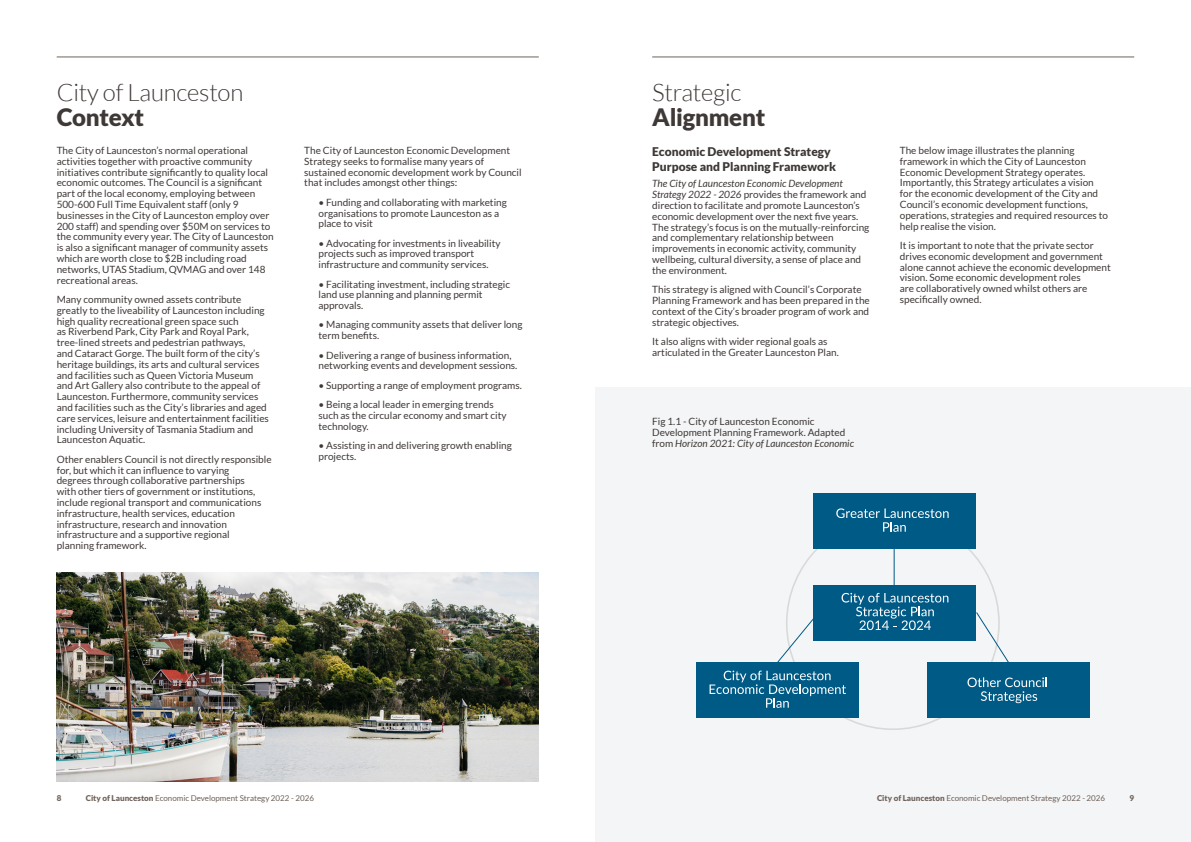
<style>
.page{position:relative;width:1191px;height:842px;background:#fff}
.page>*{position:absolute;margin:0;border:0;box-sizing:border-box;transform-origin:0 0}
.TITLE_1__TOC{font:300 24px "Lato";letter-spacing:-.01em;color:#3e3836}
.TITLE_1__TOC-2{font:900 24px "Lato";letter-spacing:-.01em;color:#3e3836}
.HEAD_2{font:900 12px/15px "Lato";color:#3e3836}
.BODY{font:10px/10.8px "Lato";color:#3e3836}
.t1{font:8px "Lato";color:#6f625a}
.t2{font:900 8px "Lato";color:#6f625a}
.s1{font-style:italic}
.s2{font-weight:900}
</style>
<div class="page">
<div style="left:595px;top:388px;width:596px;height:454px;background:#f4f5f6"></div>
<svg style="left:786px;top:516px;width:213px;height:214px"></svg>
<hr style="left:893px;top:549px;width:1px;height:41px;background:#005a86">
<svg style="left:975px;top:611px;width:34px;height:52px"></svg>
<svg style="left:776px;top:612px;width:43px;height:51px"></svg>
<div style="left:696px;top:663px;width:162px;height:55px;background:#005a86"></div>
<div style="left:814px;top:585px;width:162px;height:55px;background:#005a86"></div>
<svg style="left:841px;top:593px;width:107px;height:37px"></svg>
<svg style="left:709px;top:670px;width:137px;height:38px"></svg>
<div style="left:927px;top:663px;width:163px;height:55px;background:#005a86"></div>
<svg style="left:967px;top:677px;width:79px;height:26px"></svg>
<div style="left:813px;top:494px;width:162px;height:55px;background:#005a86"></div>
<svg style="left:836px;top:508px;width:112px;height:24px"></svg>
<hr style="left:57px;top:57px;width:482px;height:1px;background:#6f625a">
<hr style="left:652px;top:57px;width:482px;height:1px;background:#6f625a">
<img style="left:57px;top:572px;width:482px;height:209px">
<p class="TITLE_1__TOC" style="left:57px;top:80px;width:188px">City of Launceston</p>
<p class="TITLE_1__TOC-2" style="left:57px;top:103px;width:89px">Context</p>
<p class="BODY" style="left:57px;top:145px;width:218px">The City of Launceston’s normal operational activities together with proactive community initiatives contribute significantly to quality local economic outcomes. The Council is a significant part of the local economy, employing between 500-600 Full Time Equivalent staff (only 9 businesses in the City of Launceston employ over 200 staff) and spending over $50M on services to the community every year. The City of Launceston is also a significant manager of community assets which are worth close to $2B including road networks, UTAS Stadium, QVMAG and over 148 recreational areas.</p>
<p class="BODY" style="left:57px;top:294px;width:214px">Many community owned assets contribute greatly to the liveability of Launceston including high quality recreational green space such<br>as Riverbend Park, City Park and Royal Park, tree-lined streets and pedestrian pathways,<br>and Cataract Gorge. The built form of the city’s heritage buildings, its arts and cultural services and facilities such as Queen Victoria Museum and Art Gallery also contribute to the appeal of Launceston. Furthermore, community services and facilities such as the City’s libraries and aged care services, leisure and entertainment facilities including University of Tasmania Stadium and Launceston Aquatic.</p>
<p class="BODY" style="left:57px;top:454px;width:216px">Other enablers Council is not directly responsible for, but which it can influence to varying<br>degrees through collaborative partnerships<br>with other tiers of government or institutions, include regional transport and communications infrastructure, health services, education infrastructure, research and innovation infrastructure and a supportive regional<br>planning framework.</p>
<p class="BODY" style="left:304px;top:145px;width:219px">The City of Launceston Economic Development Strategy seeks to formalise many years of sustained economic development work by Council that includes amongst other things:</p>
<p class="BODY" style="left:318px;top:197px;width:190px">• Funding and collaborating with marketing organisations to promote Launceston as a place to visit</p>
<p class="BODY" style="left:318px;top:238px;width:184px">• Advocating for investments in liveability projects such as improved transport infrastructure and community services.</p>
<p class="BODY" style="left:318px;top:278px;width:193px">• Facilitating investment, including strategic land use planning and planning permit approvals.</p>
<p class="BODY" style="left:318px;top:319px;width:205px">• Managing community assets that deliver long term benefits.</p>
<p class="BODY" style="left:318px;top:349px;width:200px">• Delivering a range of business information, networking events and development sessions.</p>
<p class="BODY" style="left:318px;top:380px;width:205px">• Supporting a range of employment programs.</p>
<p class="BODY" style="left:318px;top:399px;width:190px">• Being a local leader in emerging trends such as the circular economy and smart city technology.</p>
<p class="BODY" style="left:318px;top:440px;width:195px">• Assisting in and delivering growth enabling projects.</p>
<p class="TITLE_1__TOC" style="left:652px;top:80px;width:91px">Strategic</p>
<p class="TITLE_1__TOC-2" style="left:652px;top:103px;width:115px">Alignment</p>
<p class="HEAD_2" style="left:652px;top:144px;width:185px">Economic Development Strategy<br>Purpose and Planning Framework</p>
<p class="BODY" style="left:652px;top:178px;width:219px"><span class="s1">The City of Launceston Economic Development Strategy 2022 - 2026</span> provides the framework and direction to facilitate and promote Launceston’s economic development over the next five years.<br>The strategy’s focus is on the mutually-reinforcing and complementary relationship between improvements in economic activity, community wellbeing, cultural diversity, a sense of place and the environment.</p>
<p class="BODY" style="left:652px;top:284px;width:219px">This strategy is aligned with Council’s Corporate Planning Framework and has been prepared in the context of the City’s broader program of work and strategic objectives.</p>
<p class="BODY" style="left:652px;top:336px;width:188px">It also aligns with wider regional goals as articulated in the Greater Launceston Plan.</p>
<p class="BODY" style="left:652px;top:416px;width:203px">Fig 1.1 - City of Launceston Economic<br>Development Planning Framework. Adapted from <span class="s1">Horizon 2021: City of Launceston Economic</span></p>
<p class="BODY" style="left:899px;top:145px;width:210px">The below image illustrates the planning framework in which the City of Launceston Economic Development Strategy operates.<br>Importantly, this Strategy articulates a vision for the economic development of the City and Council’s economic development functions, operations, strategies and required resources to help realise the vision.</p>
<p class="BODY" style="left:899px;top:240px;width:212px">It is important to note that the private sector drives economic development and government alone cannot achieve the economic development vision. Some economic development roles<br>are collaboratively owned whilst others are specifically owned.</p>
<p class="t2" style="left:57px;top:793px;width:6px">8</p>
<p class="t1" style="left:86px;top:793px;width:230px"><span class="s2">City of Launceston</span> Economic Development Strategy 2022 - 2026</p>
<p class="t1" style="left:877px;top:793px;width:230px"><span class="s2">City of Launceston</span> Economic Development Strategy 2022 - 2026</p>
<p class="t2" style="left:1129px;top:793px;width:6px">9</p>
</div>
